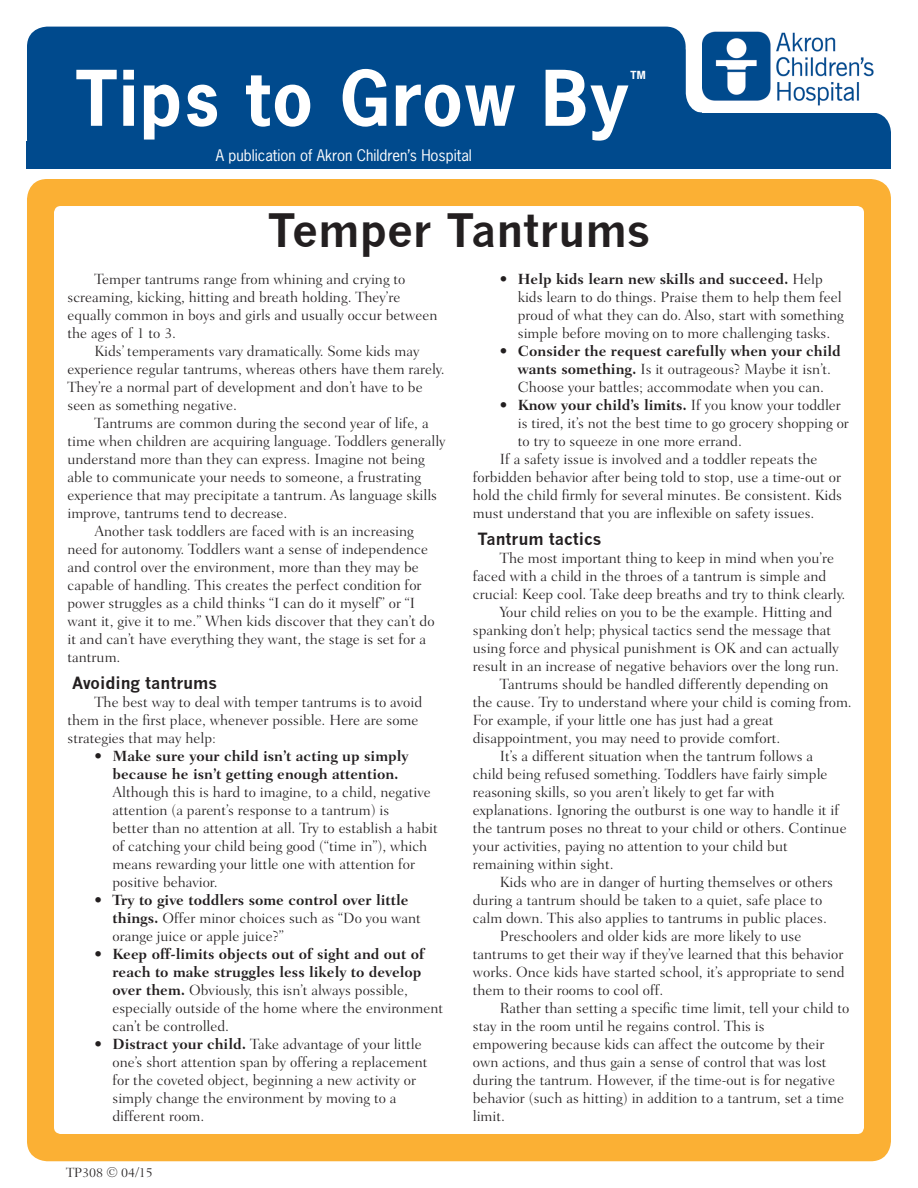
<style>
.page{position:relative;width:918px;height:1188px;background:#fff}
.page>*{position:absolute;margin:0;border:0;box-sizing:border-box;transform-origin:0 0}
.t1{font:700 72px "News Gothic Std";letter-spacing:.03em;color:#fff}
.Headline{font:700 45px "News Gothic";color:#231f20}
.Hanging_indent{font:700 16.5px "News Gothic";color:#231f20}
.Body_text{font:300 15px/18px "Fairfield LT Std";color:#231f20}
.Bulleted_text{font:300 15px/18px "Fairfield LT Std";color:#231f20}
.t2{font:15px "News Gothic Std";color:#fff}
.Tagline{font:300 13.5px "Fairfield LT Std";color:#231f20}
.t3{font:700 10.5px "News Gothic Std";color:#fff}
.s1{font-weight:700}
</style>
<div class="page">
<div style="left:27px;top:179px;width:864px;height:982px;background:#fbb034;border-radius:20px"></div>
<div style="left:54px;top:206px;width:810px;height:928px;background:#fff;border-radius:7px"></div>
<div style="left:27px;top:27px;width:659px;height:133px;background:#004a8d;border-radius:20px"></div>
<div style="left:565px;top:49px;width:310px;height:111px;background:#004a8d;border-radius:20px"></div>
<div style="left:27px;top:142px;width:864px;height:27px;background:#004a8d"></div>
<div style="left:686px;top:27px;width:209px;height:86px;background:#fff;border-radius:20px"></div>
<div style="left:584px;top:112px;width:307px;height:57px;background:#004a8d;border-radius:20px"></div>
<img style="left:702px;top:31px;width:172px;height:75px">
<p class="t1" style="left:76px;top:51px;width:554px">Tips to Grow By</p>
<p class="t3" style="left:631px;top:68px;width:17px">TM</p>
<p class="t2" style="left:216px;top:145px;width:258px">A publication of Akron Children’s Hospital</p>
<p class="Headline" style="left:267px;top:203px;width:385px">Temper Tantrums</p>
<p class="Body_text" style="left:68px;top:270px;width:371px;text-indent:27px">Temper tantrums range from whining and crying to screaming, kicking, hitting and breath holding. They’re equally common in boys and girls and usually occur between the ages of 1 to 3.</p>
<p class="Body_text" style="left:68px;top:342px;width:379px;text-indent:27px">Kids’ temperaments vary dramatically. Some kids may experience regular tantrums, whereas others have them rarely.<br>They’re a normal part of development and don’t have to be seen as something negative.</p>
<p class="Body_text" style="left:68px;top:414px;width:380px;text-indent:27px">Tantrums are common during the second year of life, a time when children are acquiring language. Toddlers generally understand more than they can express. Imagine not being able to communicate your needs to someone, a frustrating experience that may precipitate a tantrum. As language skills improve, tantrums tend to decrease.</p>
<p class="Body_text" style="left:68px;top:522px;width:369px;text-indent:27px">Another task toddlers are faced with is an increasing need for autonomy. Toddlers want a sense of independence and control over the environment, more than they may be capable of handling. This creates the perfect condition for power struggles as a child thinks “I can do it myself” or “I want it, give it to me.” When kids discover that they can’t do it and can’t have everything they want, the stage is set for a tantrum.</p>
<p class="Hanging_indent" style="left:72px;top:673px;width:147px">Avoiding tantrums</p>
<p class="Body_text" style="left:68px;top:693px;width:356px;text-indent:27px">The best way to deal with temper tantrums is to avoid them in the first place, whenever possible. Here are some strategies that may help:</p>
<p class="Bulleted_text" style="left:112px;top:747px;width:327px;text-indent:-18px">• <span class="s1">Make sure your child isn’t acting up simply because he isn’t getting enough attention.<br></span>Although this is hard to imagine, to a child, negative attention (a parent’s response to a tantrum) is<br>better than no attention at all. Try to establish a habit of catching your child being good (“time in”), which means rewarding your little one with attention for positive behavior.</p>
<p class="Bulleted_text" style="left:112px;top:891px;width:310px;text-indent:-18px">• <span class="s1">Try to give toddlers some control over little things.</span> Offer minor choices such as “Do you want orange juice or apple juice?”</p>
<p class="Bulleted_text" style="left:112px;top:945px;width:332px;text-indent:-18px">• <span class="s1">Keep off-limits objects out of sight and out of reach to make struggles less likely to develop over them.</span> Obviously, this isn’t always possible, especially outside of the home where the environment can’t be controlled.</p>
<p class="Bulleted_text" style="left:112px;top:1035px;width:317px;text-indent:-18px">• <span class="s1">Distract your child.</span> Take advantage of your little one’s short attention span by offering a replacement for the coveted object, beginning a new activity or simply change the environment by moving to a different room.</p>
<p class="Bulleted_text" style="left:518px;top:270px;width:328px;text-indent:-18px">• <span class="s1">Help kids learn new skills and succeed.</span> Help kids learn to do things. Praise them to help them feel proud of what they can do. Also, start with something simple before moving on to more challenging tasks.</p>
<p class="Bulleted_text" style="left:500px;top:342px;width:342px;text-align:center">• <span class="s1">Consider the request carefully when your child wants something.</span> Is it outrageous? Maybe it isn’t.<br>Choose your battles; accommodate when you can.</p>
<p class="Bulleted_text" style="left:518px;top:396px;width:333px;text-indent:-18px">• <span class="s1">Know your child’s limits.</span> If you know your toddler is tired, it’s not the best time to go grocery shopping or to try to squeeze in one more errand.</p>
<p class="Body_text" style="left:473px;top:450px;width:371px;text-indent:27px">If a safety issue is involved and a toddler repeats the forbidden behavior after being told to stop, use a time-out or hold the child firmly for several minutes. Be consistent. Kids must understand that you are inflexible on safety issues.</p>
<p class="Hanging_indent" style="left:477px;top:529px;width:126px">Tantrum tactics</p>
<p class="Body_text" style="left:473px;top:549px;width:374px;text-indent:27px">The most important thing to keep in mind when you’re faced with a child in the throes of a tantrum is simple and crucial: Keep cool. Take deep breaths and try to think clearly.</p>
<p class="Body_text" style="left:473px;top:603px;width:368px;text-indent:27px">Your child relies on you to be the example. Hitting and spanking don’t help; physical tactics send the message that using force and physical punishment is OK and can actually result in an increase of negative behaviors over the long run.</p>
<p class="Body_text" style="left:473px;top:675px;width:380px;text-indent:27px">Tantrums should be handled differently depending on the cause. Try to understand where your child is coming from.<br>For example, if your little one has just had a great disappointment, you may need to provide comfort.</p>
<p class="Body_text" style="left:473px;top:747px;width:375px;text-indent:27px">It’s a different situation when the tantrum follows a child being refused something. Toddlers have fairly simple reasoning skills, so you aren’t likely to get far with explanations. Ignoring the outburst is one way to handle it if the tantrum poses no threat to your child or others. Continue your activities, paying no attention to your child but remaining within sight.</p>
<p class="Body_text" style="left:473px;top:873px;width:362px;text-indent:27px">Kids who are in danger of hurting themselves or others during a tantrum should be taken to a quiet, safe place to calm down. This also applies to tantrums in public places.</p>
<p class="Body_text" style="left:473px;top:927px;width:373px;text-indent:27px">Preschoolers and older kids are more likely to use tantrums to get their way if they’ve learned that this behavior works. Once kids have started school, it’s appropriate to send them to their rooms to cool off.</p>
<p class="Body_text" style="left:473px;top:999px;width:378px;text-indent:27px">Rather than setting a specific time limit, tell your child to stay in the room until he regains control. This is<br>empowering because kids can affect the outcome by their own actions, and thus gain a sense of control that was lost during the tantrum. However, if the time-out is for negative behavior (such as hitting) in addition to a tantrum, set a time limit.</p>
<p class="Tagline" style="left:66px;top:1165px;width:88px">TP308 © 04/15</p>
</div>
